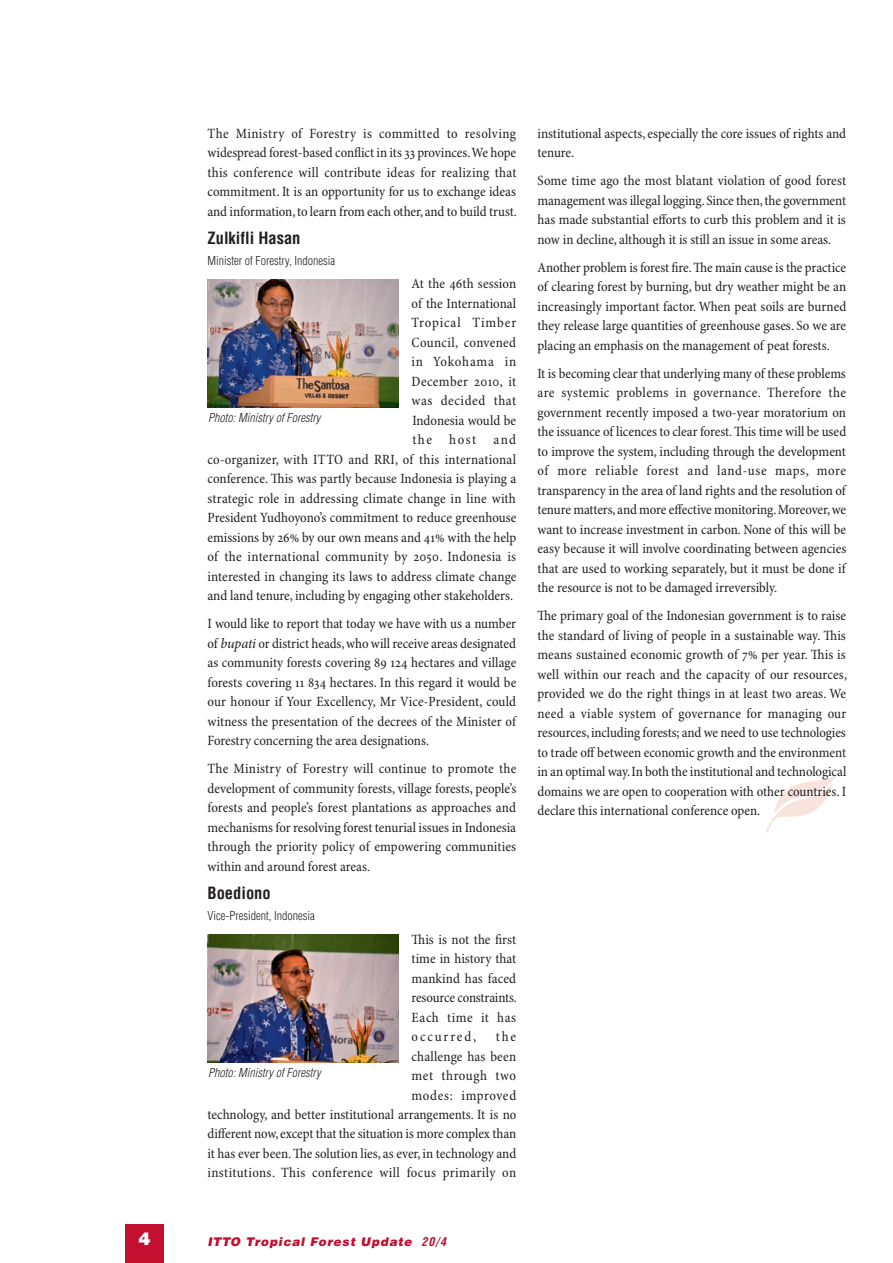
<style>
.page{position:relative;width:893px;height:1263px;background:#fff}
.page>*{position:absolute;margin:0;border:0;box-sizing:border-box;transform-origin:0 0}
.t1{font:900 18px "Helvetica Neue";color:#fff}
.AUTHOR__a{font:700 condensed 16.5px "Helvetica";color:#231f20}
.BODY_Text{font:condensed 14.25px/19.5px "Minion Pro";color:#231f20;text-align:justify}
.AUTHOR__c__Detail{font:300 condensed 12px "Helvetica";color:#231f20}
.t2{font:italic 300 condensed 12px "Helvetica";color:#231f20}
.t3{font:italic 900 12px "Helvetica";letter-spacing:.065em;color:#c3102f}
.s1{font-style:italic;font-stretch:normal}
.s2{font-weight:700;font-stretch:condensed}
</style>
<div class="page">
<svg style="left:766px;top:774px;width:72px;height:59px"></svg>
<div style="left:125px;top:1225px;width:39px;height:38px;background:#c3102f"></div>
<img style="left:208px;top:280px;width:191px;height:127px">
<img style="left:207px;top:934px;width:192px;height:128px">
<p class="BODY_Text" style="left:207px;top:124px;width:311px">The Ministry of Forestry is committed to resolving widespread forest-based conflict in its 33 provinces. We hope this conference will contribute ideas for realizing that commitment. It is an opportunity for us to exchange ideas and information, to learn from each other, and to build trust.</p>
<p class="AUTHOR__a" style="left:207px;top:228px;width:95px">Zulkifli Hasan</p>
<p class="AUTHOR__c__Detail" style="left:207px;top:253px;width:129px">Minister of Forestry, Indonesia</p>
<p class="BODY_Text" style="left:208px;top:275px;width:310px;text-align:right">At the 46th session<br>of the International<br>Tropical Timber<br>Council, convened<br>in Yokohama in<br>December 2010, it<br>was decided that<br>Indonesia would be<br>the host and<br>co-organizer, with ITTO and RRI, of this international conference. This was partly because Indonesia is playing a strategic role in addressing climate change in line with President Yudhoyono’s commitment to reduce greenhouse emissions by 26% by our own means and 41% with the help of the international community by 2050. Indonesia is interested in changing its laws to address climate change and land tenure, including by engaging other stakeholders.</p>
<p class="BODY_Text" style="left:208px;top:615px;width:310px">I would like to report that today we have with us a number of <span class="s1">bupati</span> or district heads, who will receive areas designated as community forests covering 89 124 hectares and village forests covering 11 834 hectares. In this regard it would be our honour if Your Excellency, Mr Vice-President, could witness the presentation of the decrees of the Minister of Forestry concerning the area designations.</p>
<p class="BODY_Text" style="left:208px;top:760px;width:310px">The Ministry of Forestry will continue to promote the development of community forests, village forests, people’s forests and people’s forest plantations as approaches and mechanisms for resolving forest tenurial issues in Indonesia through the priority policy of empowering communities within and around forest areas.</p>
<p class="AUTHOR__a" style="left:207px;top:883px;width:65px">Boediono</p>
<p class="AUTHOR__c__Detail" style="left:207px;top:908px;width:109px">Vice-President, Indonesia</p>
<p class="BODY_Text" style="left:412px;top:930px;width:107px">This is not the first time in history that mankind has faced resource constraints.<br>Each time it has occurred,</p>
<p class="t2" style="left:208px;top:410px;width:114px">Photo: Ministry of Forestry</p>
<p class="BODY_Text" style="left:208px;top:1027px;width:310px;text-align:right">the<br>challenge has been<br>met through two<br>modes: improved<br>technology, and better institutional arrangements. It is no different now, except that the situation is more complex than it has ever been. The solution lies, as ever, in technology and institutions. This conference will focus primarily on</p>
<p class="t2" style="left:208px;top:1065px;width:114px">Photo: Ministry of Forestry</p>
<p class="BODY_Text" style="left:537px;top:124px;width:310px">institutional aspects, especially the core issues of rights and tenure.</p>
<p class="BODY_Text" style="left:537px;top:172px;width:310px">Some time ago the most blatant violation of good forest management was illegal logging. Since then, the government has made substantial efforts to curb this problem and it is now in decline, although it is still an issue in some areas.</p>
<p class="BODY_Text" style="left:537px;top:258px;width:310px">Another problem is forest fire. The main cause is the practice of clearing forest by burning, but dry weather might be an increasingly important factor. When peat soils are burned they release large quantities of greenhouse gases. So we are placing an emphasis on the management of peat forests.</p>
<p class="BODY_Text" style="left:537px;top:364px;width:310px">It is becoming clear that underlying many of these problems are systemic problems in governance. Therefore the government recently imposed a two-year moratorium on the issuance of licences to clear forest. This time will be used to improve the system, including through the development of more reliable forest and land-use maps, more transparency in the area of land rights and the resolution of tenure matters, and more effective monitoring. Moreover, we want to increase investment in carbon. None of this will be easy because it will involve coordinating between agencies that are used to working separately, but it must be done if the resource is not to be damaged irreversibly.</p>
<p class="BODY_Text" style="left:537px;top:606px;width:311px">The primary goal of the Indonesian government is to raise the standard of living of people in a sustainable way. This means sustained economic growth of 7% per year. This is well within our reach and the capacity of our resources, provided we do the right things in at least two areas. We need a viable system of governance for managing our resources, including forests; and we need to use technologies to trade off between economic growth and the environment in an optimal way. In both the institutional and technological domains we are open to cooperation with other countries. I declare this international conference open.</p>
<p class="t1" style="left:138px;top:1228px;width:14px">4</p>
<p class="t3" style="left:207px;top:1233px;width:240px">ITTO Tropical Forest Update <span class="s2">20/4</span></p>
</div>
